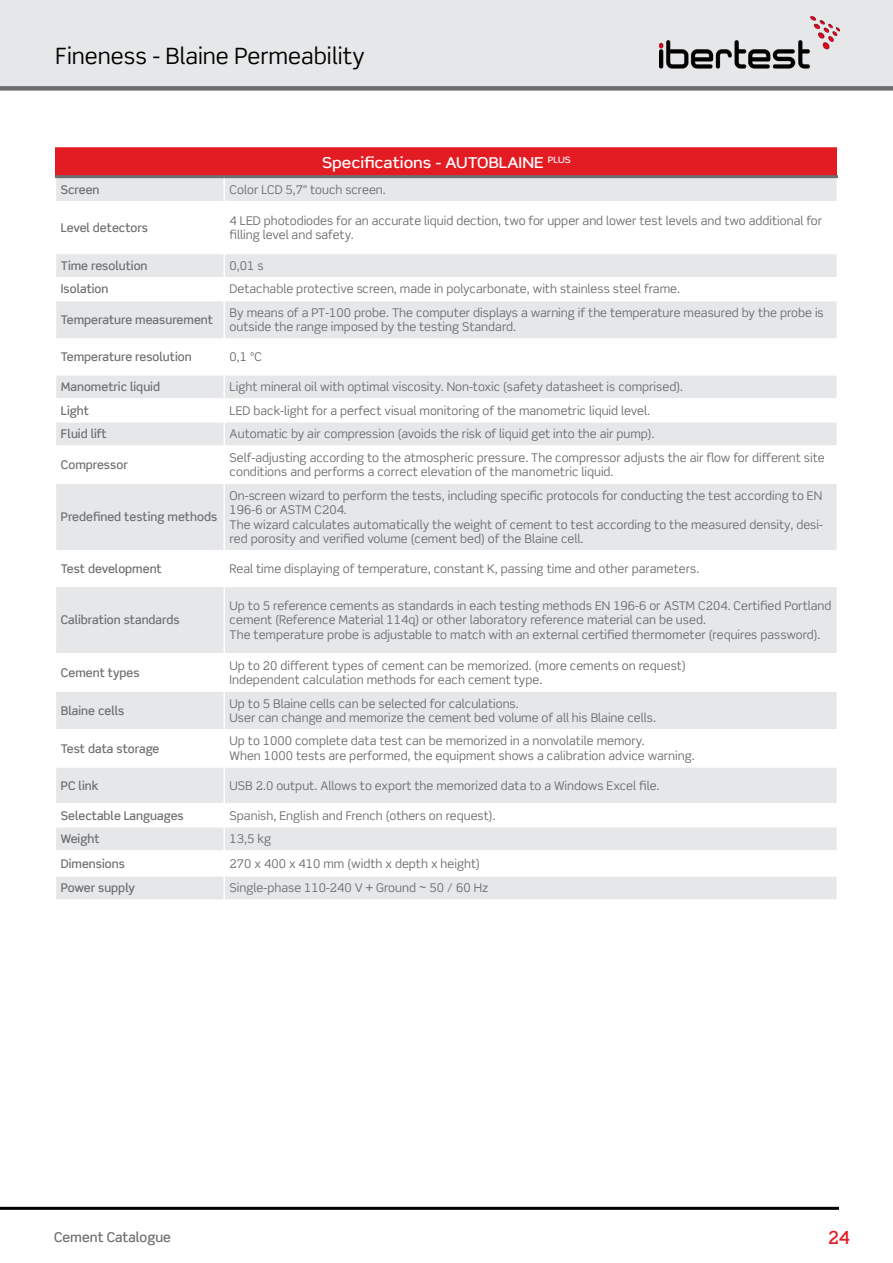
<style>
.page{position:relative;width:893px;height:1263px;background:#fff}
.page>*{position:absolute;margin:0;border:0;box-sizing:border-box;transform-origin:0 0}
.t1{font:22.5px "Scene Std";color:#000}
.t2{font:500 18px "Scene Std";color:#e31b23}
.t3{font:500 15px "Scene Std";color:#fff;scale:1.11 1}
.t4{font:500 13.5px "Scene Std";color:#6d6e71}
.t5{font:12px/14.4px "Scene Std";color:#6d6e71}
.t6{font:500 12px "Scene Std";color:#6d6e71}
</style>
<div class="page">
<div style="left:0;top:0;width:893px;height:89px;background:#e6e7e8"></div>
<hr style="left:0;top:1207px;width:839px;height:3px;background:#000">
<img style="left:659px;top:17px;width:181px;height:52px">
<div style="left:0;top:86px;width:893px;height:5px;background:#6d6e71"></div>
<div style="left:55px;top:147px;width:782px;height:30px;background:#e31b23"></div>
<div style="left:56px;top:178px;width:781px;height:721px;background:#e6e7e8"></div>
<svg style="left:56px;top:201px;width:781px;height:674px"></svg>
<hr style="left:223px;top:178px;width:2px;height:23px;background:#fff">
<hr style="left:223px;top:254px;width:2px;height:23px;background:#fff">
<hr style="left:223px;top:301px;width:2px;height:37px;background:#fff">
<hr style="left:55px;top:175px;width:169px;height:3px;background:#6d6e71">
<hr style="left:224px;top:175px;width:614px;height:3px;background:#6d6e71">
<hr style="left:55px;top:253px;width:169px;height:1px;background:#fff">
<hr style="left:224px;top:253px;width:614px;height:1px;background:#fff">
<hr style="left:55px;top:300px;width:169px;height:1px;background:#fff">
<hr style="left:224px;top:300px;width:614px;height:1px;background:#fff">
<hr style="left:55px;top:374px;width:169px;height:2px;background:#fff">
<hr style="left:224px;top:374px;width:614px;height:2px;background:#fff">
<hr style="left:223px;top:376px;width:2px;height:22px;background:#fff">
<hr style="left:55px;top:421px;width:169px;height:2px;background:#fff">
<hr style="left:224px;top:421px;width:614px;height:2px;background:#fff">
<hr style="left:223px;top:423px;width:2px;height:22px;background:#fff">
<hr style="left:55px;top:483px;width:169px;height:1px;background:#fff">
<hr style="left:224px;top:483px;width:614px;height:1px;background:#fff">
<hr style="left:223px;top:484px;width:2px;height:66px;background:#fff">
<hr style="left:55px;top:586px;width:169px;height:1px;background:#fff">
<hr style="left:224px;top:586px;width:614px;height:1px;background:#fff">
<hr style="left:223px;top:587px;width:2px;height:66px;background:#fff">
<hr style="left:55px;top:690px;width:169px;height:2px;background:#fff">
<hr style="left:224px;top:690px;width:614px;height:2px;background:#fff">
<hr style="left:223px;top:692px;width:2px;height:37px;background:#fff">
<hr style="left:55px;top:766px;width:169px;height:2px;background:#fff">
<hr style="left:224px;top:766px;width:614px;height:2px;background:#fff">
<hr style="left:223px;top:768px;width:2px;height:35px;background:#fff">
<hr style="left:55px;top:826px;width:169px;height:1px;background:#fff">
<hr style="left:224px;top:826px;width:614px;height:1px;background:#fff">
<hr style="left:223px;top:827px;width:2px;height:23px;background:#fff">
<hr style="left:55px;top:875px;width:169px;height:2px;background:#fff">
<hr style="left:224px;top:875px;width:614px;height:2px;background:#fff">
<hr style="left:223px;top:877px;width:2px;height:22px;background:#fff">
<h1 class="t1" style="left:55px;top:42px;width:311px">Fineness - Blaine Permeability</h1>
<p class="t3" style="left:322px;top:153px;width:225px">Specifications - AUTOBLAINE <sup>PLUS</sup></p>
<p class="t6" style="left:61px;top:182px;width:40px">Screen</p>
<p class="t5" style="left:230px;top:182px;width:158px">Color LCD 5,7” touch screen.</p>
<p class="t6" style="left:61px;top:220px;width:89px">Level detectors</p>
<p class="t5" style="left:230px;top:213px;width:594px">4 LED photodiodes for an accurate liquid dection, two for upper and lower test levels and two additional for filling level and safety.</p>
<p class="t6" style="left:61px;top:258px;width:88px">Time resolution</p>
<p class="t5" style="left:230px;top:258px;width:36px">0,01 s</p>
<p class="t6" style="left:61px;top:282px;width:49px">Isolation</p>
<p class="t5" style="left:230px;top:282px;width:452px">Detachable protective screen, made in polycarbonate, with stainless steel frame.</p>
<p class="t6" style="left:61px;top:312px;width:154px">Temperature measurement</p>
<p class="t5" style="left:230px;top:305px;width:596px">By means of a PT-100 probe. The computer displays a warning if the temperature measured by the probe is outside the range imposed by the testing Standard.</p>
<p class="t6" style="left:61px;top:350px;width:132px">Temperature resolution</p>
<p class="t5" style="left:230px;top:350px;width:34px">0,1 ºC</p>
<p class="t6" style="left:61px;top:379px;width:101px">Manometric liquid</p>
<p class="t5" style="left:230px;top:380px;width:455px">Light mineral oil with optimal viscosity. Non-toxic (safety datasheet is comprised).</p>
<p class="t6" style="left:61px;top:403px;width:30px">Light</p>
<p class="t5" style="left:230px;top:403px;width:422px">LED back-light for a perfect visual monitoring of the manometric liquid level.</p>
<p class="t6" style="left:61px;top:426px;width:47px">Fluid lift</p>
<p class="t5" style="left:230px;top:427px;width:426px">Automatic by air compression (avoids the risk of liquid get into the air pump).</p>
<p class="t6" style="left:61px;top:457px;width:68px">Compressor</p>
<p class="t5" style="left:230px;top:450px;width:597px">Self-adjusting according to the atmospheric pressure. The compressor adjusts the air flow for different site conditions and performs a correct elevation of the manometric liquid.</p>
<p class="t6" style="left:61px;top:510px;width:158px">Predefined testing methods</p>
<p class="t5" style="left:230px;top:488px;width:595px">On-screen wizard to perform the tests, including specific protocols for conducting the test according to EN 196-6 or ASTM C204.<br>The wizard calculates automatically the weight of cement to test according to the measured density, desi&shy;red porosity and verified volume (cement bed) of the Blaine cell.</p>
<p class="t6" style="left:61px;top:561px;width:102px">Test development</p>
<p class="t5" style="left:230px;top:561px;width:471px">Real time displaying of temperature, constant K, passing time and other parameters.</p>
<p class="t6" style="left:61px;top:613px;width:120px">Calibration standards</p>
<p class="t5" style="left:230px;top:598px;width:603px">Up to 5 reference cements as standards in each testing methods EN 196-6 or ASTM C204. Certified Portland cement (Reference Material 114q) or other laboratory reference material can be used.<br>The temperature probe is adjustable to match with an external certified thermometer (requires password).</p>
<p class="t6" style="left:61px;top:665px;width:80px">Cement types</p>
<p class="t5" style="left:230px;top:658px;width:458px">Up to 20 different types of cement can be memorized. (more cements on request)<br>Independent calculation methods for each cement type.</p>
<p class="t6" style="left:61px;top:703px;width:65px">Blaine cells</p>
<p class="t5" style="left:230px;top:696px;width:428px">Up to 5 Blaine cells can be selected for calculations.<br>User can change and memorize the cement bed volume of all his Blaine cells.</p>
<p class="t6" style="left:61px;top:741px;width:100px">Test data storage</p>
<p class="t5" style="left:230px;top:734px;width:467px">Up to 1000 complete data test can be memorized in a nonvolatile memory.<br>When 1000 tests are performed, the equipment shows a calibration advice warning.</p>
<p class="t6" style="left:61px;top:778px;width:39px">PC link</p>
<p class="t5" style="left:230px;top:778px;width:431px">USB 2.0 output. Allows to export the memorized data to a Windows Excel file.</p>
<p class="t6" style="left:61px;top:808px;width:124px">Selectable Languages</p>
<p class="t5" style="left:230px;top:808px;width:267px">Spanish, English and French (others on request).</p>
<p class="t6" style="left:61px;top:831px;width:40px">Weight</p>
<p class="t5" style="left:230px;top:832px;width:43px">13,5 kg</p>
<p class="t6" style="left:61px;top:856px;width:66px">Dimensions</p>
<p class="t5" style="left:230px;top:856px;width:252px">270 x 400 x 410 mm (width x depth x height)</p>
<p class="t6" style="left:61px;top:880px;width:76px">Power supply</p>
<p class="t5" style="left:230px;top:881px;width:260px">Single-phase 110-240 V + Ground ~ 50 / 60 Hz</p>
<p class="t4" style="left:54px;top:1228px;width:119px">Cement Catalogue</p>
<h2 class="t2" style="left:828px;top:1226px;width:23px">24</h2>
</div>
